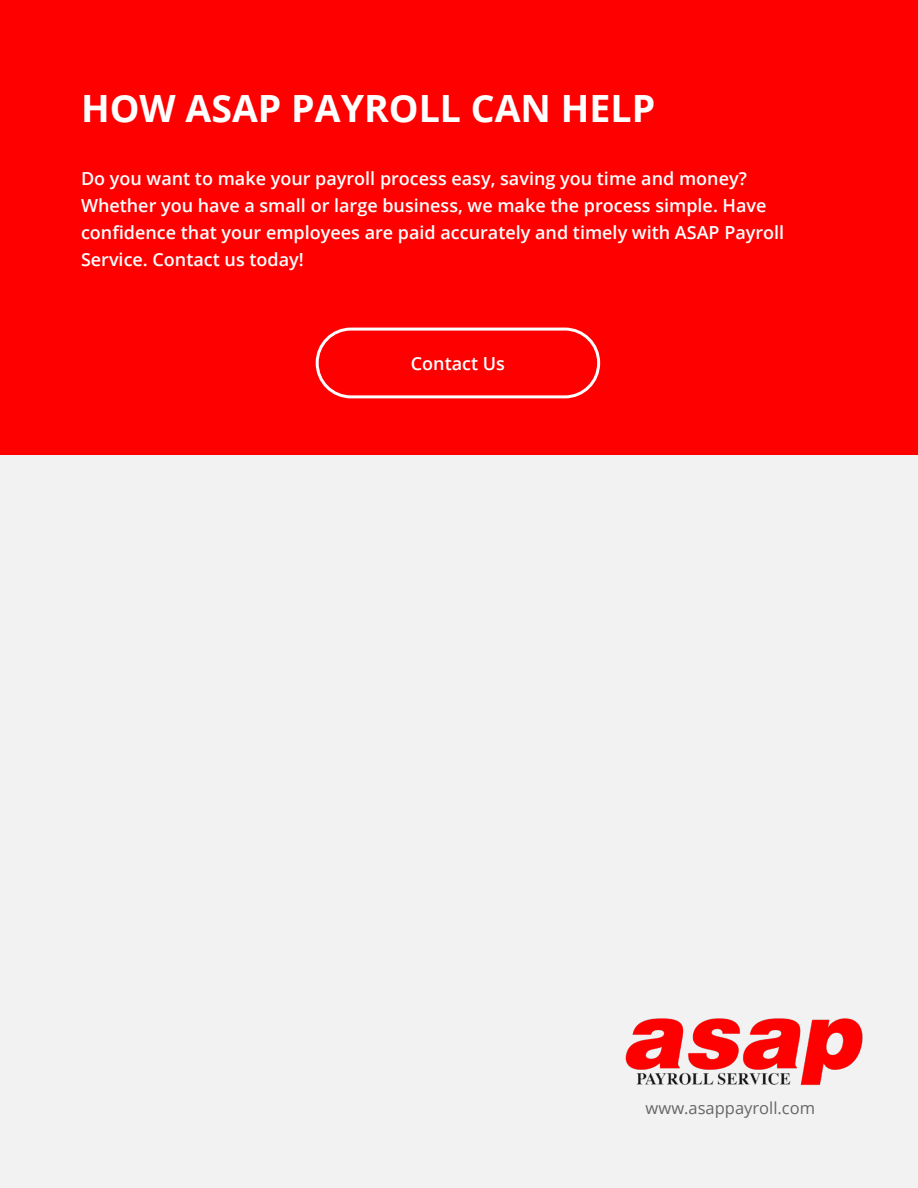
<style>
.page{position:relative;width:918px;height:1188px;background:#fff}
.page>*{position:absolute;margin:0;border:0;box-sizing:border-box;transform-origin:0 0}
.t1{font:700 37.5px "Open Sans";color:#fff}
.t2{font:600 18px/27px "Open Sans";color:#fff}
.t3{font:16.5px "Open Sans";color:#666}
</style>
<div class="page">
<div style="left:0;top:0;width:918px;height:464px;background:#fe0000"></div>
<div style="left:0;top:456px;width:918px;height:732px;background:#f2f2f2"></div>
<img style="left:625px;top:1018px;width:238px;height:67px">
<div style="left:316px;top:328px;width:284px;height:70px;border:3px solid #fff;border-radius:34px"></div>
<p class="t1" style="left:81px;top:82px;width:576px">HOW ASAP PAYROLL CAN HELP</p>
<p class="t2" style="left:81px;top:165px;width:705px">Do you want to make your payroll process easy, saving you time and money?<br>Whether you have a small or large business, we make the process simple. Have confidence that your employees are paid accurately and timely with ASAP Payroll Service. Contact us today!</p>
<p class="t2" style="left:411px;top:349px;width:96px">Contact Us</p>
<p class="t3" style="left:646px;top:1097px;width:171px">www.asappayroll.com</p>
</div>
